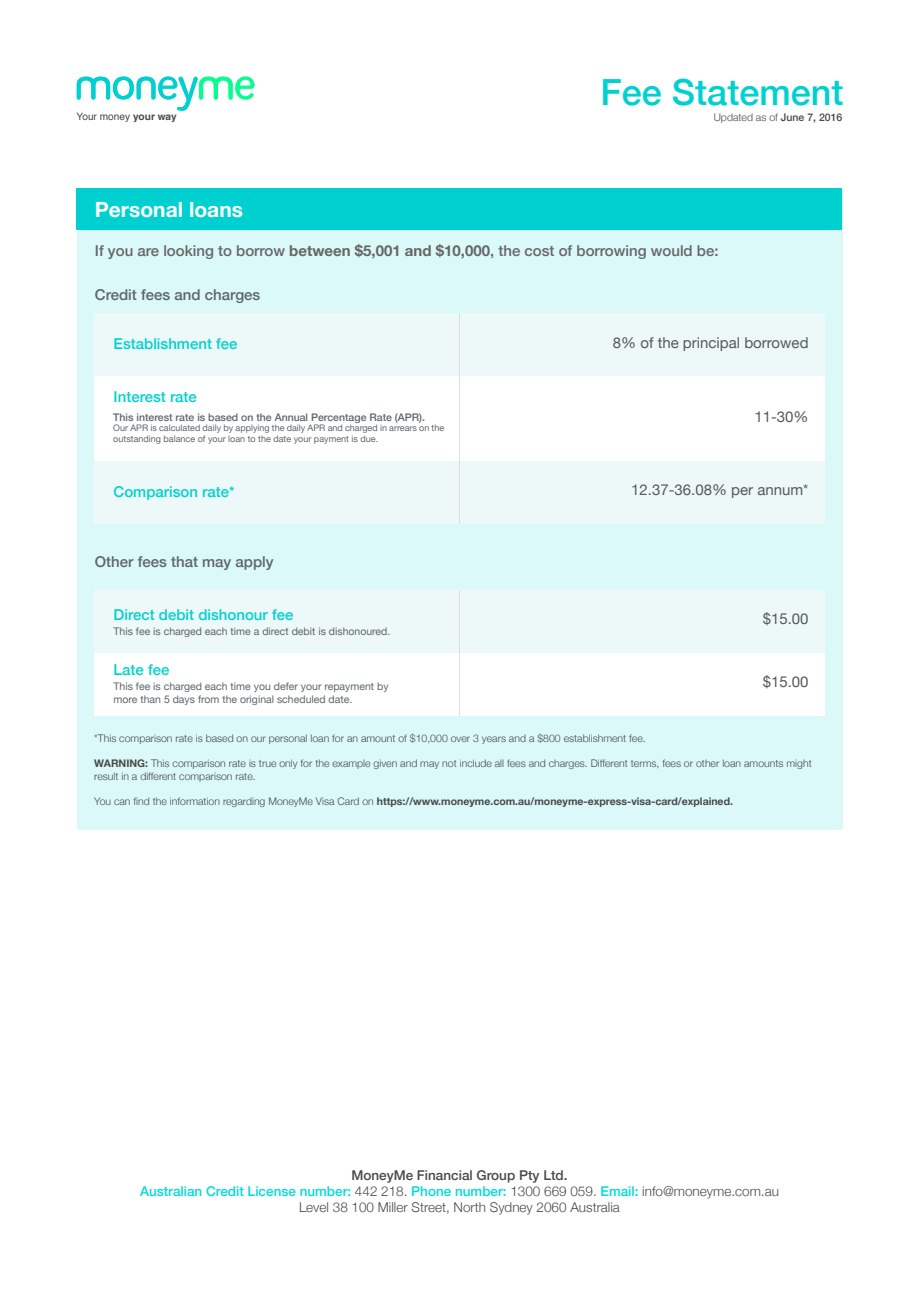
<style>
.page{position:relative;width:919px;height:1289px;background:#fff}
.page>*{position:absolute;margin:0;border:0;box-sizing:border-box;transform-origin:0 0}
.t1{font:500 36px "Helvetica Neue";color:#00d1d0}
.t2{font:700 21px "Helvetica Neue";color:#fff}
.t3{font:500 15px "Helvetica Neue";color:#00d1d0}
.t4{font:500 15px "Helvetica Neue";color:#666}
.t5{font:15px "Helvetica Neue";color:#595959}
.t6{font:500 15px "Helvetica Neue";color:#5f6666}
.t7{font:300 13.5px/16.2px "Helvetica Neue";color:#494949;text-align:center}
.t8{font:300 10.5px/12.6px "Helvetica Neue";color:#494949}
.t9{font:10.5px "Helvetica Neue";color:#5f6666}
.t10{font:700 10.5px "Helvetica Neue";color:#494949}
.t11{font:500 10.5px "Helvetica Neue";color:#5f6666}
.t12{font:10.05px "Helvetica";color:#494949}
.t13{font:9px/10.8px "Helvetica Neue";color:#5f6666}
.s1{font-weight:700}
.s2{font-weight:500}
.s3{font-weight:300}
.s4{font-weight:500;color:#00dbdb}
</style>
<div class="page">
<div style="left:77px;top:188px;width:766px;height:641px;background:#dbf9f9"></div>
<svg style="left:77px;top:77px;width:177px;height:34px"></svg>
<div style="left:77px;top:188px;width:765px;height:42px;background:#00d1d0"></div>
<div style="left:94px;top:313px;width:730px;height:63px;background:#edf9f9"></div>
<div style="left:94px;top:376px;width:730px;height:85px;background:#fff"></div>
<div style="left:94px;top:461px;width:730px;height:63px;background:#edf9f9"></div>
<hr style="left:459px;top:313px;width:1px;height:211px;background:#ddd">
<div style="left:94px;top:590px;width:730px;height:62px;background:#edf9f9"></div>
<div style="left:94px;top:652px;width:730px;height:63px;background:#fff"></div>
<hr style="left:459px;top:590px;width:1px;height:125px;background:#ddd">
<h1 class="t1" style="left:600px;top:63px;width:244px">Fee Statement</h1>
<p class="t12" style="left:77px;top:108px;width:102px">Your money <span class="s1">your way</span></p>
<p class="t8" style="left:713px;top:110px;width:130px">Updated as of <span class="s2">June 7, 2016</span></p>
<h2 class="t2" style="left:95px;top:193px;width:150px">Personal loans</h2>
<h3 class="t4" style="left:95px;top:239px;width:625px">If you are looking to borrow <span class="s1">between $5,001 and $10,000</span>, the cost of borrowing would be:</h3>
<h3 class="t6" style="left:95px;top:283px;width:167px">Credit fees and charges</h3>
<h3 class="t3" style="left:114px;top:332px;width:125px">Establishment fee</h3>
<h3 class="t3" style="left:114px;top:385px;width:85px">Interest rate</h3>
<p class="t11" style="left:113px;top:408px;width:313px">This interest rate is based on the Annual Percentage Rate (APR).</p>
<p class="t13" style="left:113px;top:423px;width:332px">Our APR is calculated daily by applying the daily APR and charged in arrears on the outstanding balance of your loan to the date your payment is due.</p>
<h3 class="t5" style="left:613px;top:331px;width:197px">8% of the principal borrowed</h3>
<h3 class="t5" style="left:754px;top:405px;width:56px">11-30%</h3>
<h3 class="t3" style="left:114px;top:479px;width:123px">Comparison rate*</h3>
<h3 class="t5" style="left:631px;top:479px;width:179px">12.37-36.08% per annum*</h3>
<h3 class="t6" style="left:95px;top:550px;width:180px">Other fees that may apply</h3>
<h3 class="t3" style="left:114px;top:602px;width:181px">Direct debit dishonour fee</h3>
<p class="t9" style="left:114px;top:623px;width:278px">This fee is charged each time a direct debit is dishonoured.</p>
<h3 class="t3" style="left:114px;top:657px;width:57px">Late fee</h3>
<h3 class="t5" style="left:762px;top:608px;width:47px">$15.00</h3>
<p class="t9" style="left:114px;top:678px;width:276px">This fee is charged each time you defer your repayment by</p>
<h3 class="t5" style="left:762px;top:670px;width:47px">$15.00</h3>
<p class="t9" style="left:114px;top:691px;width:240px">more than 5 days from the original scheduled date.</p>
<p class="t8" style="left:94px;top:731px;width:553px">*This comparison rate is based on our personal loan for an amount of $10,000 over 3 years and a $800 establishment fee.</p>
<p class="t8" style="left:94px;top:756px;width:719px"><span class="s1">WARNING:</span> This comparison rate is true only for the example given and may not include all fees and charges. Different terms, fees or other loan amounts might result in a different comparison rate.</p>
<p class="t10" style="left:94px;top:793px;width:640px"><span class="s3">You can find the information regarding MoneyMe Visa Card on</span> https://www.moneyme.com.au/moneyme-express-visa-card/explained.</p>
<p class="t7" style="left:140px;top:1165px;width:640px"><span class="s2">MoneyMe Financial Group Pty Ltd.<br></span><span class="s4">Australian Credit License number:</span> 442 218. <span class="s4">Phone number:</span> 1300 669 059. <span class="s4">Email:</span> info@moneyme.com.au<br>Level 38 100 Miller Street, North Sydney 2060 Australia</p>
</div>
